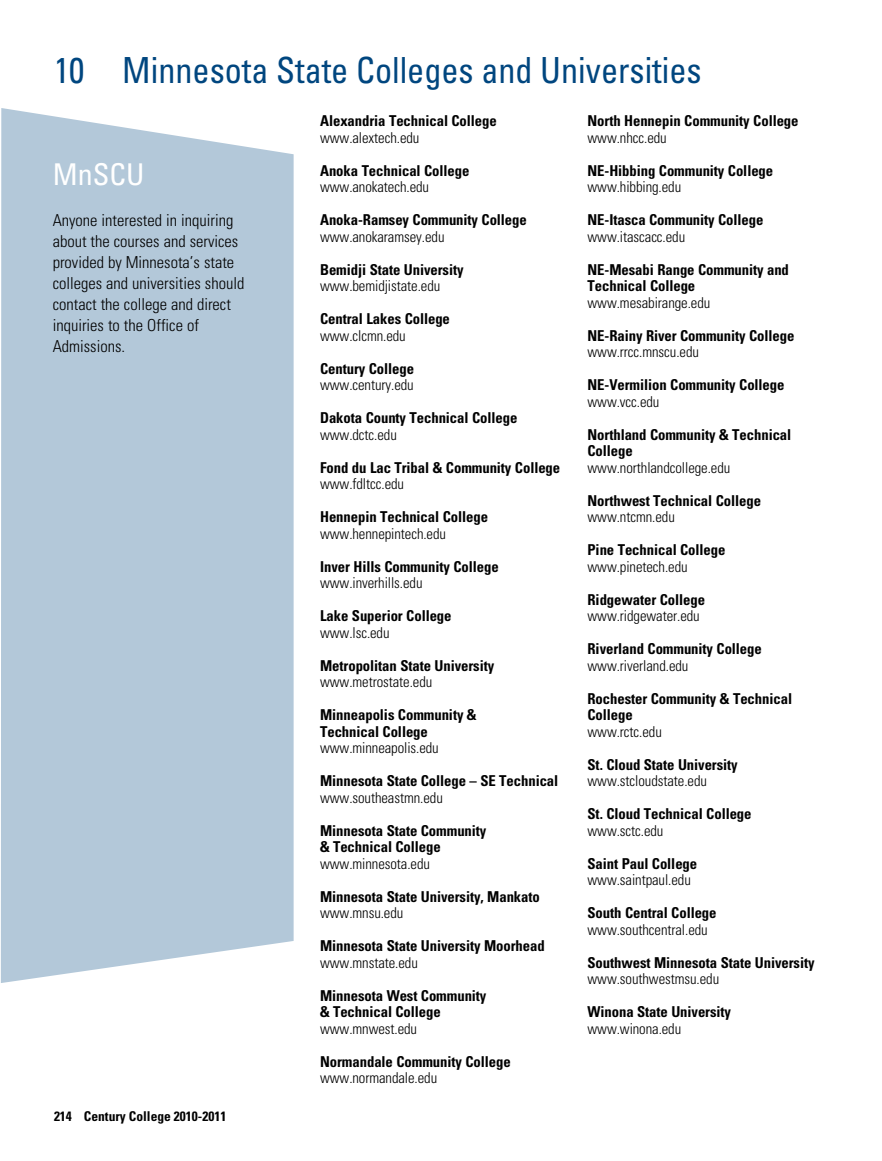
<style>
.page{position:relative;width:882px;height:1161px;background:#fff}
.page>*{position:absolute;margin:0;border:0;box-sizing:border-box;transform-origin:0 0}
.t1{font:condensed 36px "Univers";color:#00467f;scale:.95 1}
.t2{font:condensed 30px "Univers";color:#fff}
.t3{font:300 condensed 16.5px/21px "Univers";color:#000}
.t4{font:700 condensed 15px/16.5px "Univers";letter-spacing:-.005em;color:#000}
.t5{font:300 condensed 15px/16.5px "Univers";letter-spacing:-.005em;color:#000}
.t6{font:700 condensed 13.5px "Univers";color:#000}
.s1{font-weight:300}
.s2{font-weight:700}
</style>
<div class="page">
<div style="left:1px;top:108px;width:293px;height:875px;background:#b3c8d9"></div>
<p class="t1" style="left:54px;top:48px;width:683px">10 Minnesota State Colleges and Universities</p>
<p class="t2" style="left:53px;top:156px;width:93px">MnSCU</p>
<p class="t3" style="left:53px;top:209px;width:193px">Anyone interested in inquiring about the courses and services provided by Minnesota’s state colleges and universities should contact the college and direct inquiries to the Office of<br>Admissions.</p>
<p class="t6" style="left:54px;top:1108px;width:174px">214 Century College 2010-2011</p>
<p class="t4" style="left:320px;top:113px;width:178px">Alexandria Technical College <span class="s1">www.alextech.edu</span></p>
<p class="t4" style="left:320px;top:162px;width:151px">Anoka Technical College <span class="s1">www.anokatech.edu</span></p>
<p class="t4" style="left:320px;top:212px;width:208px">Anoka-Ramsey Community College <span class="s1">www.anokaramsey.edu</span></p>
<p class="t4" style="left:320px;top:261px;width:145px">Bemidji State University <span class="s1">www.bemidjistate.edu</span></p>
<p class="t4" style="left:320px;top:311px;width:131px">Central Lakes College <span class="s1">www.clcmn.edu</span></p>
<p class="t5" style="left:320px;top:360px;width:96px"><span class="s2">Century College </span>www.century.edu</p>
<p class="t4" style="left:320px;top:410px;width:199px">Dakota County Technical College <span class="s1">www.dctc.edu</span></p>
<p class="t4" style="left:320px;top:459px;width:242px">Fond du Lac Tribal &amp; Community College <span class="s1">www.fdltcc.edu</span></p>
<p class="t4" style="left:320px;top:509px;width:169px">Hennepin Technical College <span class="s1">www.hennepintech.edu</span></p>
<p class="t4" style="left:320px;top:558px;width:180px">Inver Hills Community College <span class="s1">www.inverhills.edu</span></p>
<p class="t4" style="left:320px;top:608px;width:133px">Lake Superior College <span class="s1">www.lsc.edu</span></p>
<p class="t4" style="left:320px;top:657px;width:176px">Metropolitan State University <span class="s1">www.metrostate.edu</span></p>
<p class="t4" style="left:320px;top:707px;width:158px">Minneapolis Community &amp;<br>Technical College <span class="s1">www.minneapolis.edu</span></p>
<p class="t4" style="left:320px;top:773px;width:240px">Minnesota State College – SE Technical <span class="s1">www.southeastmn.edu</span></p>
<p class="t4" style="left:320px;top:822px;width:168px">Minnesota State Community &amp; Technical College <span class="s1">www.minnesota.edu</span></p>
<p class="t4" style="left:320px;top:888px;width:221px">Minnesota State University, Mankato <span class="s1">www.mnsu.edu</span></p>
<p class="t4" style="left:320px;top:938px;width:226px">Minnesota State University Moorhead <span class="s1">www.mnstate.edu</span></p>
<p class="t4" style="left:320px;top:987px;width:168px">Minnesota West Community &amp; Technical College <span class="s1">www.mnwest.edu</span></p>
<p class="t4" style="left:320px;top:1053px;width:192px">Normandale Community College <span class="s1">www.normandale.edu</span></p>
<p class="t4" style="left:588px;top:113px;width:213px">North Hennepin Community College <span class="s1">www.nhcc.edu</span></p>
<p class="t4" style="left:588px;top:162px;width:187px">NE-Hibbing Community College <span class="s1">www.hibbing.edu</span></p>
<p class="t4" style="left:588px;top:212px;width:177px">NE-Itasca Community College <span class="s1">www.itascacc.edu</span></p>
<p class="t4" style="left:588px;top:261px;width:203px">NE-Mesabi Range Community and<br>Technical College <span class="s1">www.mesabirange.edu</span></p>
<p class="t4" style="left:588px;top:327px;width:208px">NE-Rainy River Community College <span class="s1">www.rrcc.mnscu.edu</span></p>
<p class="t4" style="left:588px;top:377px;width:198px">NE-Vermilion Community College <span class="s1">www.vcc.edu</span></p>
<p class="t4" style="left:588px;top:426px;width:205px">Northland Community &amp; Technical<br>College<br><span class="s1">www.northlandcollege.edu</span></p>
<p class="t4" style="left:588px;top:492px;width:175px">Northwest Technical College <span class="s1">www.ntcmn.edu</span></p>
<p class="t4" style="left:588px;top:542px;width:139px">Pine Technical College <span class="s1">www.pinetech.edu</span></p>
<p class="t5" style="left:588px;top:591px;width:119px"><span class="s2">Ridgewater College </span>www.ridgewater.edu</p>
<p class="t4" style="left:588px;top:641px;width:176px">Riverland Community College <span class="s1">www.riverland.edu</span></p>
<p class="t4" style="left:588px;top:690px;width:206px">Rochester Community &amp; Technical<br>College<br><span class="s1">www.rctc.edu</span></p>
<p class="t4" style="left:588px;top:756px;width:152px">St. Cloud State University <span class="s1">www.stcloudstate.edu</span></p>
<p class="t4" style="left:588px;top:806px;width:166px">St. Cloud Technical College <span class="s1">www.sctc.edu</span></p>
<p class="t5" style="left:588px;top:855px;width:111px"><span class="s2">Saint Paul College </span>www.saintpaul.edu</p>
<p class="t5" style="left:588px;top:905px;width:131px"><span class="s2">South Central College </span>www.southcentral.edu</p>
<p class="t4" style="left:588px;top:954px;width:229px">Southwest Minnesota State University <span class="s1">www.southwestmsu.edu</span></p>
<p class="t4" style="left:588px;top:1004px;width:145px">Winona State University <span class="s1">www.winona.edu</span></p>
</div>
